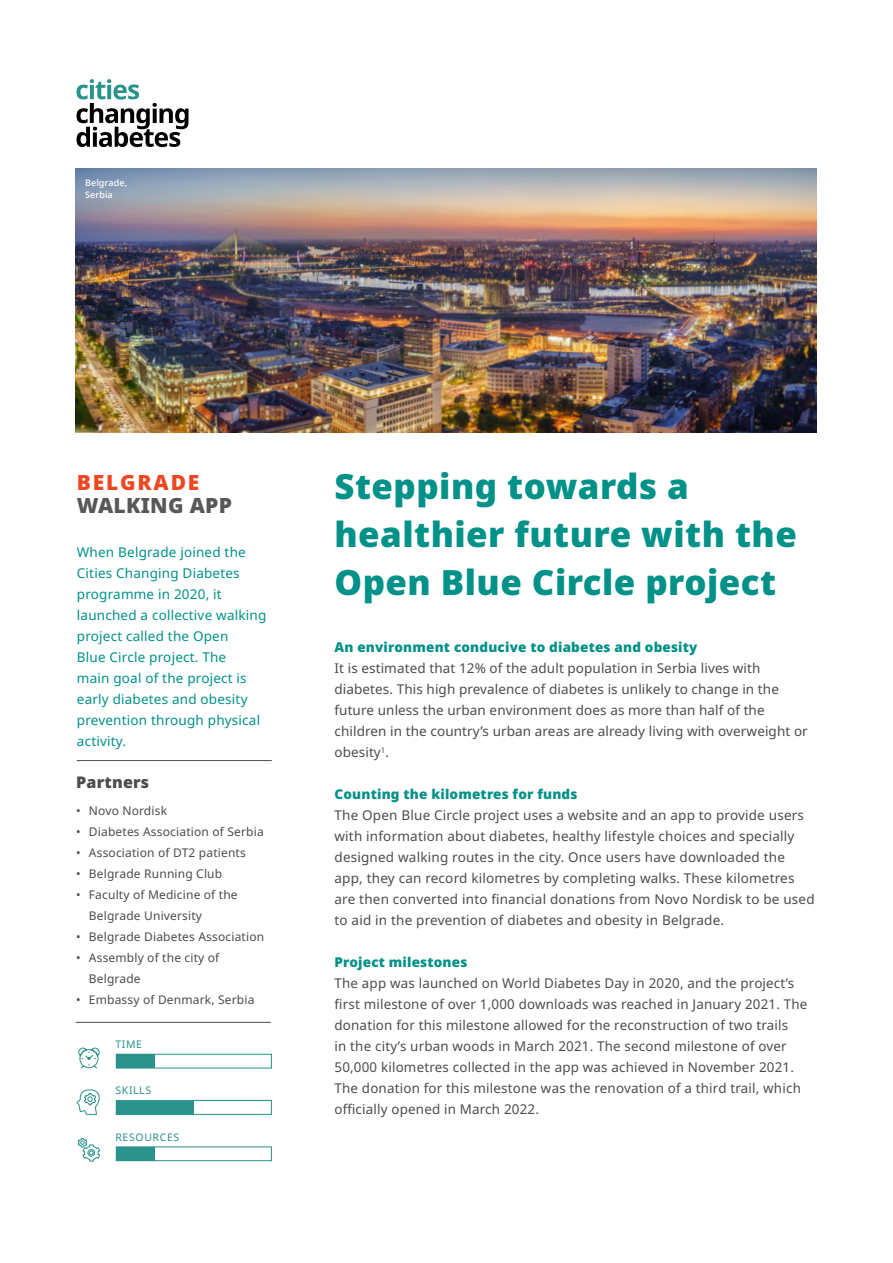
<style>
.page{position:relative;width:893px;height:1263px;background:#fff}
.page>*{position:absolute;margin:0;border:0;box-sizing:border-box;transform-origin:0 0}
.t1{font:900 34.8px/48px "Apis";letter-spacing:.015em;color:#009188}
.t2{font:900 21px "Apis";letter-spacing:.015em;color:#57585a}
.t3{font:900 21px "Apis";letter-spacing:.09em;color:#ef4722}
.t4{font:900 16.05px "Apis";letter-spacing:.015em;color:#4b4c4d}
.t5{font:13.5px/21px "Apis";letter-spacing:.015em;color:#4b4c4d}
.t6{font:13.5px/21px "Apis";letter-spacing:.015em;color:#009188}
.t7{font:900 13.5px "Apis";letter-spacing:.015em;color:#009188}
.t8{font:12px/21px "Apis";letter-spacing:.015em;color:#4b4c4d}
.t9{font:10.5px "Apis";letter-spacing:.06em;color:#2a918b}
.t10{font:500 9px "Apis";letter-spacing:.015em;color:#fff}
</style>
<div class="page">
<img style="left:76px;top:169px;width:740px;height:263px">
<hr style="left:77px;top:760px;width:195px;height:1px;background:#4b4c4d">
<hr style="left:76px;top:1022px;width:195px;height:1px;background:#4b4c4d">
<div style="left:116px;top:1054px;width:156px;height:14px;border:1px solid #2a918b"></div>
<div style="left:116px;top:1100px;width:156px;height:15px;border:1px solid #2a918b"></div>
<div style="left:116px;top:1146px;width:156px;height:15px;border:1px solid #2a918b"></div>
<div style="left:116px;top:1054px;width:39px;height:14px;background:#2a918b"></div>
<div style="left:116px;top:1101px;width:78px;height:13px;background:#2a918b"></div>
<div style="left:116px;top:1147px;width:39px;height:13px;background:#2a918b"></div>
<svg style="left:78px;top:1047px;width:22px;height:22px"></svg>
<svg style="left:76px;top:1089px;width:24px;height:26px"></svg>
<svg style="left:77px;top:1138px;width:23px;height:24px"></svg>
<svg style="left:77px;top:79px;width:112px;height:68px"></svg>
<p class="t10" style="left:85px;top:177px;width:44px">Belgrade,</p>
<p class="t10" style="left:85px;top:189px;width:29px">Serbia</p>
<p class="t3" style="left:77px;top:466px;width:124px">BELGRADE</p>
<p class="t2" style="left:77px;top:490px;width:157px">WALKING APP</p>
<p class="t6" style="left:77px;top:542px;width:191px">When Belgrade joined the<br>Cities Changing Diabetes programme in 2020, it launched a collective walking project called the Open<br>Blue Circle project. The<br>main goal of the project is early diabetes and obesity prevention through physical activity.</p>
<p class="t4" style="left:76px;top:770px;width:75px">Partners</p>
<p class="t8" style="left:76px;top:800px;width:92px">• Novo Nordisk</p>
<p class="t8" style="left:76px;top:821px;width:189px">• Diabetes Association of Serbia</p>
<p class="t8" style="left:76px;top:842px;width:171px">• Association of DT2 patients</p>
<p class="t8" style="left:76px;top:863px;width:148px">• Belgrade Running Club</p>
<p class="t8" style="left:89px;top:884px;width:150px;text-indent:-13px">• Faculty of Medicine of the<br>Belgrade University</p>
<p class="t8" style="left:76px;top:926px;width:190px">• Belgrade Diabetes Association</p>
<p class="t8" style="left:89px;top:947px;width:132px;text-indent:-13px">• Assembly of the city of<br>Belgrade</p>
<p class="t8" style="left:76px;top:989px;width:180px">• Embassy of Denmark, Serbia</p>
<p class="t9" style="left:115px;top:1037px;width:28px">TIME</p>
<p class="t9" style="left:115px;top:1083px;width:37px">SKILLS</p>
<p class="t9" style="left:115px;top:1129px;width:65px">RESOURCES</p>
<p class="t1" style="left:334px;top:463px;width:464px">Stepping towards a healthier future with the<br>Open Blue Circle project</p>
<p class="t7" style="left:334px;top:637px;width:364px">An environment conducive to diabetes and obesity</p>
<p class="t5" style="left:334px;top:658px;width:475px">It is estimated that 12% of the adult population in Serbia lives with diabetes. This high prevalence of diabetes is unlikely to change in the future unless the urban environment does as more than half of the children in the country’s urban areas are already living with overweight or obesity<sup>1</sup>.</p>
<p class="t7" style="left:334px;top:784px;width:244px">Counting the kilometres for funds</p>
<p class="t5" style="left:334px;top:805px;width:482px">The Open Blue Circle project uses a website and an app to provide users with information about diabetes, healthy lifestyle choices and specially designed walking routes in the city. Once users have downloaded the app, they can record kilometres by completing walks. These kilometres are then converted into financial donations from Novo Nordisk to be used to aid in the prevention of diabetes and obesity in Belgrade.</p>
<p class="t7" style="left:334px;top:952px;width:134px">Project milestones</p>
<p class="t5" style="left:334px;top:973px;width:474px">The app was launched on World Diabetes Day in 2020, and the project’s first milestone of over 1,000 downloads was reached in January 2021. The donation for this milestone allowed for the reconstruction of two trails<br>in the city’s urban woods in March 2021. The second milestone of over 50,000 kilometres collected in the app was achieved in November 2021.<br>The donation for this milestone was the renovation of a third trail, which officially opened in March 2022.</p>
</div>
